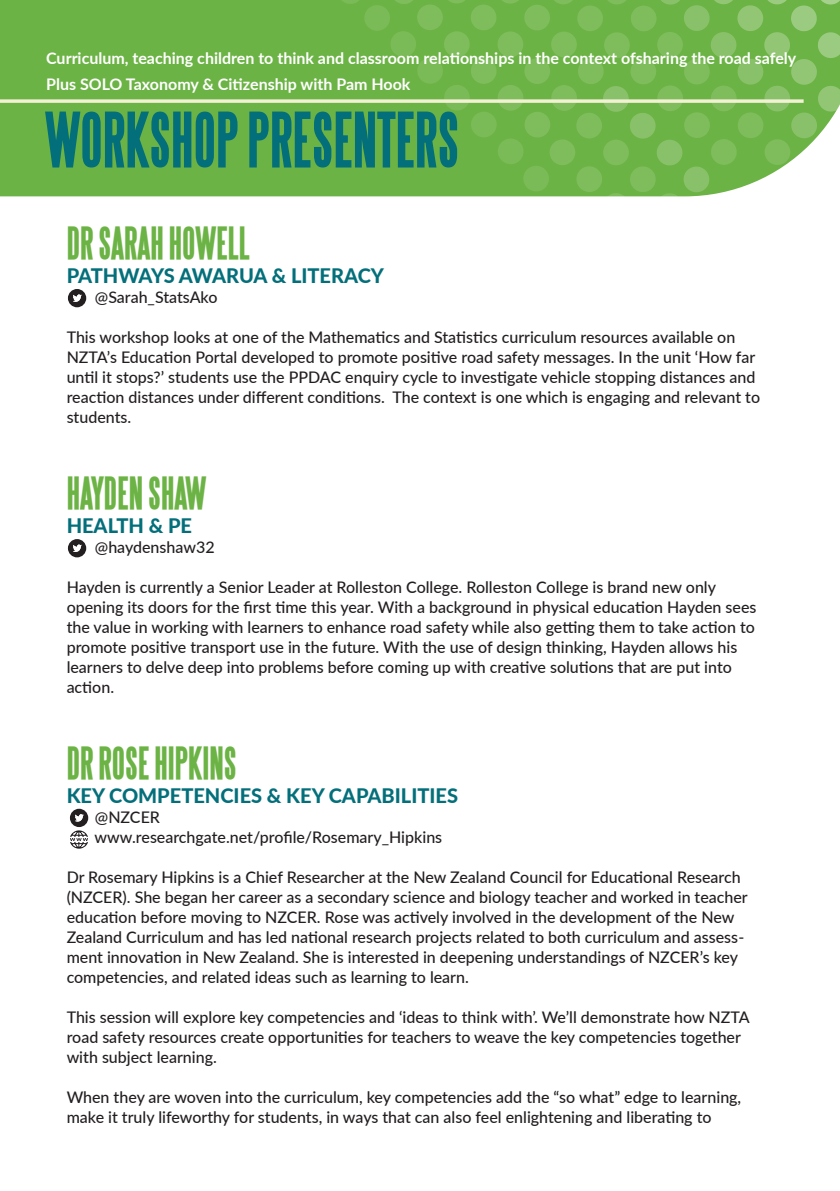
<style>
.page{position:relative;width:840px;height:1191px;background:#fff}
.page>*{position:absolute;margin:0;border:0;box-sizing:border-box;transform-origin:0 0}
.t1{font:700 67.4px "Steelfish";color:#036f7a}
.t2{font:700 40px "Steelfish";color:#6cb345}
.t3{font:800 20px "Lato";color:#036f7a}
.t4{font:500 16px/20px "Lato";color:#231f20}
.t5{font:700 16px/26px "Lato";color:#fff}
</style>
<div class="page">
<div style="left:0;top:0;width:337px;height:196px;background:#6cb345"></div>
<svg style="left:337px;top:0;width:502px;height:197px;background:#78b954"></svg>
<svg style="left:0;top:99px;width:803px;height:4px;background:#e1e9c2"></svg>
<svg style="left:67px;top:289px;width:20px;height:19px"></svg>
<svg style="left:67px;top:539px;width:20px;height:19px"></svg>
<svg style="left:69px;top:808px;width:20px;height:41px"></svg>
<p class="t5" style="left:46px;top:45px;width:751px">Curriculum, teaching children to think and classroom relationships in the context ofsharing the road safely<br>Plus SOLO Taxonomy &amp; Citizenship with Pam Hook</p>
<h1 class="t1" style="left:45px;top:102px;width:415px">WORKSHOP PRESENTERS</h1>
<h2 class="t2" style="left:67px;top:220px;width:185px">DR SARAH HOWELL</h2>
<p class="t3" style="left:67px;top:260px;width:319px">PATHWAYS AWARUA &amp; LITERACY</p>
<p class="t4" style="left:95px;top:286px;width:124px">@Sarah_StatsAko</p>
<p class="t4" style="left:67px;top:326px;width:694px">This workshop looks at one of the Mathematics and Statistics curriculum resources available on NZTA’s Education Portal developed to promote positive road safety messages. In the unit ‘How far until it stops?’ students use the PPDAC enquiry cycle to investigate vehicle stopping distances and reaction distances under different conditions. The context is one which is engaging and relevant to students.</p>
<h2 class="t2" style="left:67px;top:470px;width:141px">HAYDEN SHAW</h2>
<p class="t3" style="left:67px;top:510px;width:127px">HEALTH &amp; PE</p>
<p class="t4" style="left:95px;top:536px;width:121px">@haydenshaw32</p>
<p class="t4" style="left:67px;top:576px;width:691px">Hayden is currently a Senior Leader at Rolleston College. Rolleston College is brand new only opening its doors for the first time this year. With a background in physical education Hayden sees the value in working with learners to enhance road safety while also getting them to take action to promote positive transport use in the future. With the use of design thinking, Hayden allows his learners to delve deep into problems before coming up with creative solutions that are put into action.</p>
<h2 class="t2" style="left:67px;top:740px;width:171px">DR ROSE HIPKINS</h2>
<p class="t3" style="left:67px;top:780px;width:393px">KEY COMPETENCIES &amp; KEY CAPABILITIES</p>
<p class="t4" style="left:94px;top:806px;width:349px">@NZCER www.researchgate.net/profile/Rosemary_Hipkins</p>
<p class="t4" style="left:67px;top:866px;width:682px">Dr Rosemary Hipkins is a Chief Researcher at the New Zealand Council for Educational Research (NZCER). She began her career as a secondary science and biology teacher and worked in teacher education before moving to NZCER. Rose was actively involved in the development of the New Zealand Curriculum and has led national research projects related to both curriculum and assess&shy;ment innovation in New Zealand. She is interested in deepening understandings of NZCER’s key competencies, and related ideas such as learning to learn.</p>
<p class="t4" style="left:67px;top:1006px;width:684px">This session will explore key competencies and ‘ideas to think with’. We’ll demonstrate how NZTA road safety resources create opportunities for teachers to weave the key competencies together with subject learning.</p>
<p class="t4" style="left:67px;top:1086px;width:675px">When they are woven into the curriculum, key competencies add the “so what” edge to learning, make it truly lifeworthy for students, in ways that can also feel enlightening and liberating to</p>
</div>
